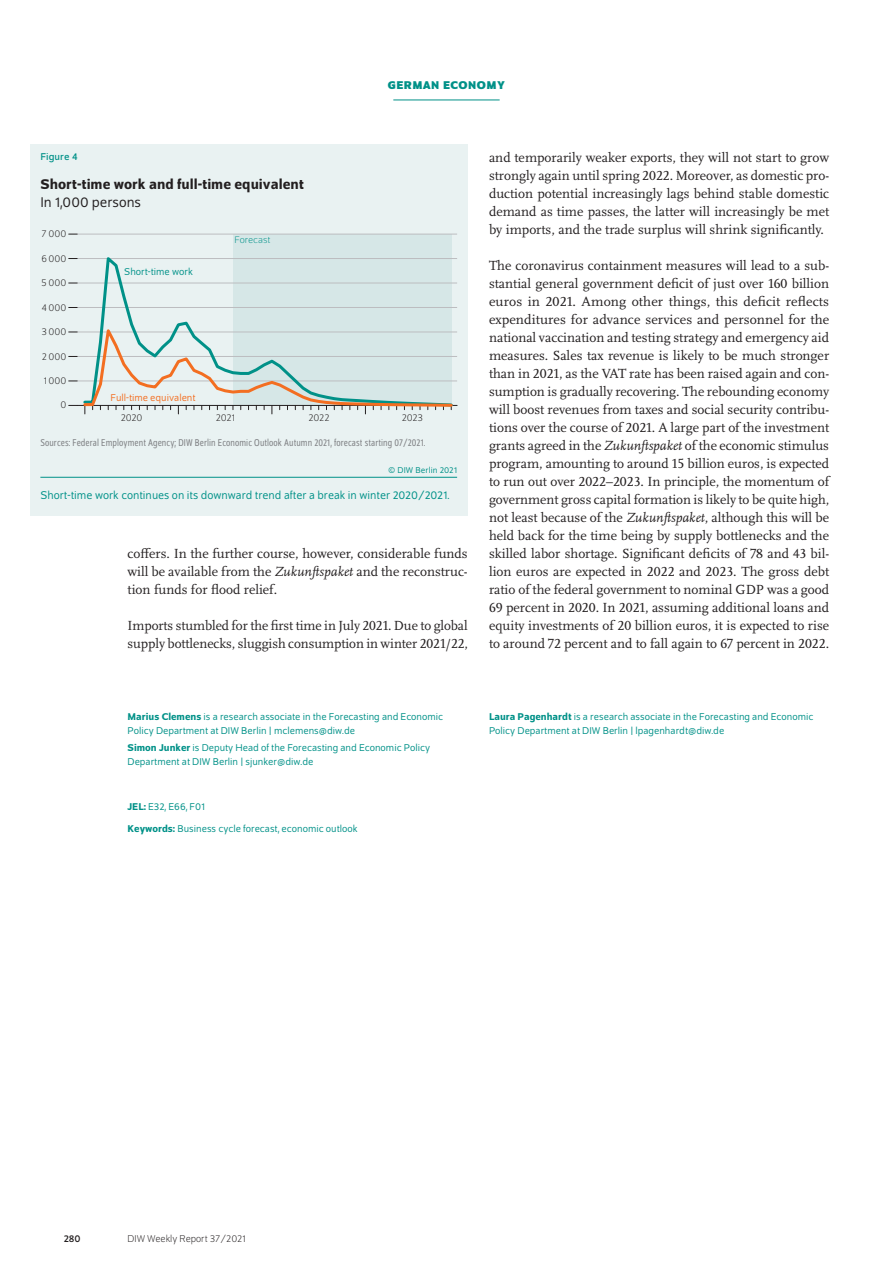
<style>
.page{position:relative;width:893px;height:1263px;background:#fff}
.page>*{position:absolute;margin:0;border:0;box-sizing:border-box;transform-origin:0 0}
.t1{font:500 15px "Schumpeter";color:#231f20}
.t2{font:15px "Schumpeter Blond";color:#231f20}
.t3{font:13.8px/18px "Scala Pro";color:#231f20;text-align:justify}
.t4{font:12px "Schumpeter Blond";color:#009188}
.t5{font:700 12px "Schumpeter";color:#009188}
.t6{font:10.5px/13.5px "Schumpeter Blond";color:#009188}
.t7{font:semi-condensed 10.5px "Schumpeter Blond";letter-spacing:.01em;color:#808285}
.t8{font:300 10.5px "Schumpeter";color:#231f20}
.t9{font:10.5px "Schumpeter Blond";color:#f36e21}
.t10{font:10.5px "Schumpeter";letter-spacing:.01em;color:#009188}
.t11{font:10.5px "Schumpeter";color:#231f20}
.t12{font:300 10.05px "Schumpeter";color:#009188;scale:1.05 1}
.t13{font:9px "Schumpeter Blond";letter-spacing:.01em;color:#009188}
.s1{font-style:italic}
.s2{font-family:"Schumpeter";font-weight:500}
</style>
<div class="page">
<hr style="left:393px;top:100px;width:107px;height:1px;background:#009188">
<div style="left:30px;top:144px;width:438px;height:372px;background:#e9f2f2"></div>
<div style="left:233px;top:234px;width:218px;height:171px;background:#d6e7e7"></div>
<hr style="left:77px;top:234px;width:380px;height:1px;background:#bcbdc0">
<hr style="left:77px;top:258px;width:380px;height:1px;background:#bcbdc0">
<hr style="left:77px;top:283px;width:380px;height:1px;background:#bcbdc0">
<hr style="left:77px;top:307px;width:380px;height:1px;background:#bcbdc0">
<hr style="left:77px;top:332px;width:380px;height:1px;background:#bcbdc0">
<hr style="left:77px;top:356px;width:380px;height:1px;background:#bcbdc0">
<hr style="left:77px;top:381px;width:380px;height:1px;background:#bcbdc0">
<hr style="left:77px;top:405px;width:380px;height:1px;background:#231f20">
<svg style="left:82px;top:252px;width:372px;height:69px"></svg>
<svg style="left:69px;top:321px;width:385px;height:93px"></svg>
<hr style="left:40px;top:477px;width:417px;height:1px;background:#009188">
<p class="t5" style="left:388px;top:79px;width:10px">GERMAN</p>
<p class="t5" style="left:443px;top:79px;width:10px">ECONOMY</p>
<p class="t10" style="left:40px;top:151px;width:39px">Figure 4</p>
<p class="t1" style="left:40px;top:176px;width:265px">Short-time work and full-time equivalent</p>
<p class="t2" style="left:40px;top:194px;width:102px">In 1,000 persons</p>
<p class="t8" style="left:42px;top:229px;width:27px">7 000</p>
<p class="t8" style="left:41px;top:253px;width:27px">6 000</p>
<p class="t8" style="left:41px;top:278px;width:27px">5 000</p>
<p class="t8" style="left:41px;top:302px;width:27px">4 000</p>
<p class="t8" style="left:41px;top:327px;width:27px">3 000</p>
<p class="t8" style="left:42px;top:351px;width:26px">2 000</p>
<p class="t8" style="left:44px;top:376px;width:24px">1 000</p>
<p class="t8" style="left:61px;top:400px;width:7px">0</p>
<p class="t6" style="left:124px;top:266px;width:70px">Short-time work</p>
<p class="t12" style="left:234px;top:235px;width:36px">Forecast</p>
<p class="t9" style="left:111px;top:392px;width:86px">Full-time equivalent</p>
<p class="t8" style="left:121px;top:412px;width:23px">2020</p>
<p class="t8" style="left:216px;top:412px;width:21px">2021</p>
<p class="t8" style="left:308px;top:412px;width:23px">2022</p>
<p class="t8" style="left:402px;top:412px;width:23px">2023</p>
<p class="t7" style="left:40px;top:438px;width:387px">Sources: Federal Employment Agency; DIW Berlin Economic Outlook Autumn 2021, forecast starting 07/2021.</p>
<p class="t13" style="left:388px;top:465px;width:70px">© DIW Berlin 2021</p>
<p class="t4" style="left:40px;top:489px;width:411px">Short-time work continues on its downward trend after a break in winter 2020/2021.</p>
<p class="t3" style="left:128px;top:544px;width:342px">coffers. In the further course, however, considerable funds will be available from the <span class="s1">Zukunftspaket</span> and the reconstruc&shy;tion funds for flood relief.</p>
<p class="t3" style="left:128px;top:616px;width:342px">Imports stumbled for the first time in July 2021. Due to global supply bottlenecks, sluggish consumption in winter 2021/22,</p>
<p class="t3" style="left:489px;top:148px;width:342px">and temporarily weaker exports, they will not start to grow strongly again until spring 2022. Moreover, as domestic pro&shy;duction potential increasingly lags behind stable domestic demand as time passes, the latter will increasingly be met by imports, and the trade surplus will shrink significantly.</p>
<p class="t3" style="left:489px;top:256px;width:342px">The coronavirus containment measures will lead to a sub&shy;stantial general government deficit of just over 160 billion euros in 2021. Among other things, this deficit reflects expenditures for advance services and personnel for the national vaccination and testing strategy and emergency aid measures. Sales tax revenue is likely to be much stronger than in 2021, as the VAT rate has been raised again and con&shy;sumption is gradually recovering. The rebounding economy will boost revenues from taxes and social security contribu&shy;tions over the course of 2021. A large part of the investment grants agreed in the <span class="s1">Zukunftspaket</span> of the economic stimulus program, amounting to around 15 billion euros, is expected to run out over 2022–2023. In principle, the momentum of government gross capital formation is likely to be quite high, not least because of the <span class="s1">Zukunftspaket</span>, although this will be held back for the time being by supply bottlenecks and the skilled labor shortage. Significant deficits of 78 and 43 bil&shy;lion euros are expected in 2022 and 2023. The gross debt ratio of the federal government to nominal GDP was a good 69 percent in 2020. In 2021, assuming additional loans and equity investments of 20 billion euros, it is expected to rise to around 72 percent and to fall again to 67 percent in 2022.</p>
<p class="t6" style="left:128px;top:710px;width:317px"><span class="s2">Marius Clemens</span> is a research associate in the Forecasting and Economic<br>Policy Department at DIW Berlin | mclemens@diw.de</p>
<p class="t6" style="left:128px;top:741px;width:304px"><span class="s2">Simon Junker</span> is Deputy Head of the Forecasting and Economic Policy<br>Department at DIW Berlin | sjunker@diw.de</p>
<p class="t6" style="left:128px;top:796px;width:232px;line-height:22px"><span class="s2">JEL:</span> E32, E66, F01<br><span class="s2">Keywords:</span> Business cycle forecast, economic outlook</p>
<p class="t6" style="left:489px;top:710px;width:326px"><span class="s2">Laura Pagenhardt</span> is a research associate in the Forecasting and Economic<br>Policy Department at DIW Berlin | lpagenhardt@diw.de</p>
<p class="t11" style="left:64px;top:1233px;width:18px">280</p>
<p class="t8" style="left:128px;top:1234px;width:120px">DIW Weekly Report 37/2021</p>
</div>
